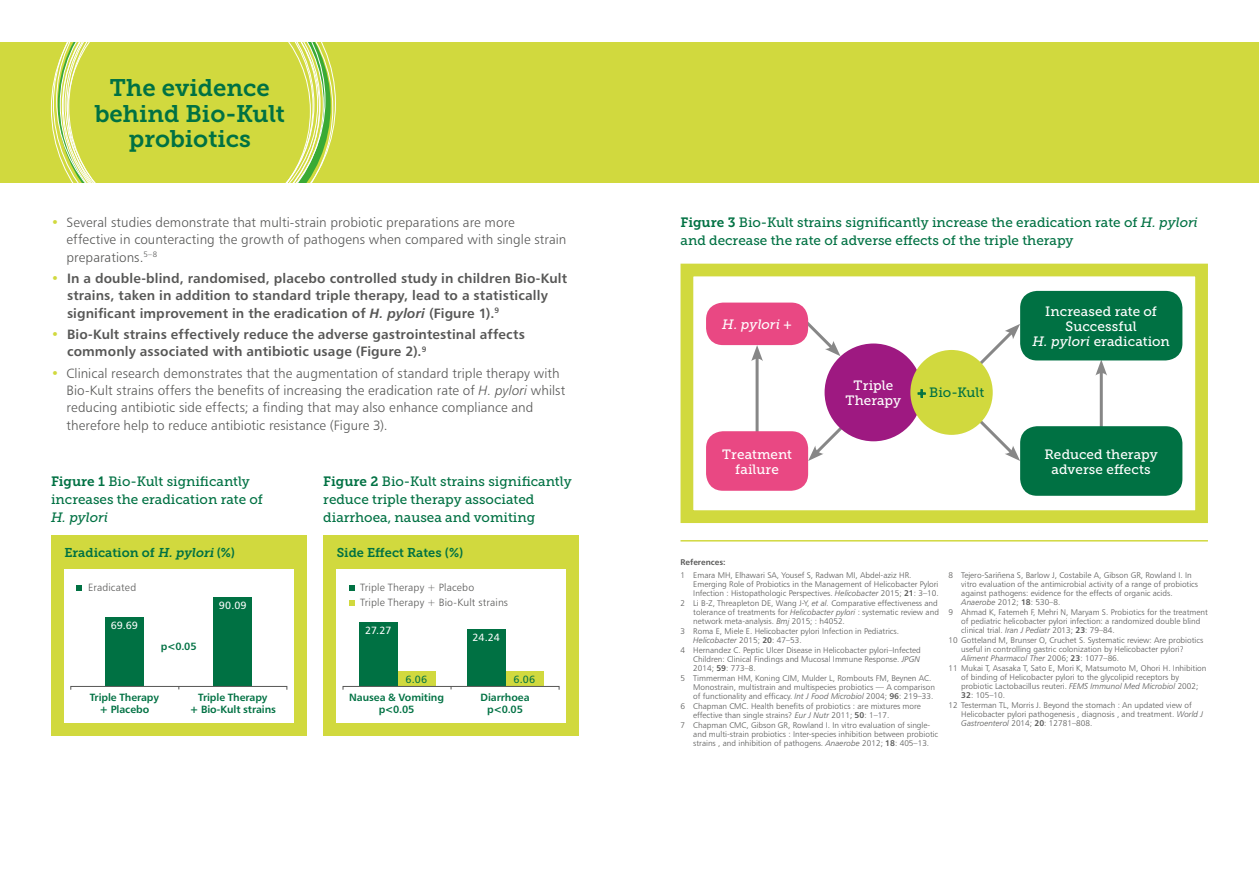
<style>
.page{position:relative;width:1259px;height:893px;background:#fff}
.page>*{position:absolute;margin:0;border:0;box-sizing:border-box;transform-origin:0 0}
.t1{font:23.85px/25.5px "Museo Slab 700";color:#007143;text-align:center}
.t2{font:13.5px/17.2px "Humanist 777 BT Light B";letter-spacing:.005em;color:#575756}
.t3{font:13.5px/17.2px "Humanist 777 BT Bold B";letter-spacing:.01em;color:#575756}
.t4{font:13.5px/18px "Museo Slab 500";color:#007143}
.t5{font:13.5px/15px "Museo Slab 500";letter-spacing:.005em;color:#fff;text-align:center}
.t6{font:italic 13.5px "Museo Slab 500";color:#fff}
.t7{font:italic 13.5px "Museo Slab 500";letter-spacing:-.005em;color:#007143}
.t8{font:12.75px "Museo Slab 700";color:#007143}
.t9{font:10.5px/12px "Humanist 777 BT Bold B";letter-spacing:-.005em;color:#007143;text-align:center}
.t10{font:10.5px/15px "Humanist 777 BT Light B";letter-spacing:.015em;color:#575756}
.t11{font:10.5px "Humanist 777 BT Roman B";letter-spacing:-.005em;color:#fff}
.t12{font:10.5px "Humanist 777 BT Roman B";color:#007143}
.t13{font:8.25px/9px "Humanist 777 BT Light B";color:#575756}
.t14{font:8.25px "Humanist 777 BT Light Italic B";color:#575756}
.t15{font:8.25px "Humanist 777 BT Bold B";color:#575756}
.s1{color:#d1d93e}
.s2{font-family:"Humanist 777 BT Bold Italic B"}
.s3{font-family:"Humanist 777 BT Light Italic B"}
.s4{font-family:"Museo Slab 700"}
.s5{font-style:italic}
.s6{font-style:normal}
.s7{font-family:"Humanist 777 BT Bold B"}
.s8{font-family:"Humanist 777 BT Light B"}
</style>
<div class="page">
<div style="left:680px;top:264px;width:528px;height:259px;border:13px solid #d1d93e"></div>
<div style="left:323px;top:535px;width:255px;height:201px;background:#d1d93e"></div>
<div style="left:336px;top:570px;width:230px;height:153px;background:#fff"></div>
<svg style="left:349px;top:585px;width:5px;height:6px"></svg>
<svg style="left:349px;top:600px;width:5px;height:6px"></svg>
<div style="left:505px;top:672px;width:38px;height:14px;background:#d1d93e"></div>
<div style="left:467px;top:629px;width:38px;height:57px;background:#007143"></div>
<div style="left:397px;top:672px;width:38px;height:14px;background:#d1d93e"></div>
<div style="left:359px;top:622px;width:38px;height:64px;background:#007143"></div>
<div style="left:343px;top:686px;width:216px;height:4px;border:1px solid #575756"></div>
<div style="left:51px;top:535px;width:255px;height:201px;background:#d1d93e"></div>
<div style="left:64px;top:570px;width:230px;height:153px;background:#fff"></div>
<svg style="left:77px;top:585px;width:5px;height:6px"></svg>
<div style="left:214px;top:598px;width:38px;height:88px;background:#007143"></div>
<div style="left:105px;top:617px;width:38px;height:69px;background:#007143"></div>
<div style="left:70px;top:686px;width:217px;height:4px;border:1px solid #575756"></div>
<div style="left:0;top:43px;width:1259px;height:140px;background:#d1d93e"></div>
<svg style="left:51px;top:43px;width:285px;height:140px"></svg>
<svg style="left:808px;top:416px;width:94px;height:45px"></svg>
<hr style="left:755px;top:355px;width:3px;height:113px;background:#878787">
<svg style="left:751px;top:345px;width:12px;height:16px"></svg>
<hr style="left:1099px;top:370px;width:3px;height:112px;background:#878787">
<svg style="left:1095px;top:360px;width:12px;height:16px"></svg>
<svg style="left:800px;top:318px;width:40px;height:38px"></svg>
<div style="left:824px;top:343px;width:98px;height:98px;background:#9e1981;border-radius:50%"></div>
<div style="left:1020px;top:291px;width:162px;height:69px;background:#007143;border-radius:17px"></div>
<div style="left:1020px;top:426px;width:162px;height:70px;background:#007143;border-radius:17px"></div>
<div style="left:706px;top:431px;width:102px;height:60px;background:#e94883;border-radius:17px"></div>
<div style="left:706px;top:303px;width:102px;height:42px;background:#e94883;border-radius:17px"></div>
<div style="left:910px;top:350px;width:82px;height:85px;background:#d1d93e;border-radius:50%"></div>
<svg style="left:917px;top:324px;width:103px;height:137px"></svg>
<hr style="left:680px;top:540px;width:528px;height:2px;background:#d1d93e">
<h1 class="t1" style="left:95px;top:75px;width:192px">The evidence behind Bio-Kult probiotics</h1>
<h2 class="t2" style="left:67px;top:214px;width:501px;text-indent:-16px"><span class="s1">•</span> Several studies demonstrate that multi-strain probiotic preparations are more effective in counteracting the growth of pathogens when compared with single strain preparations.<sup>5–8</sup></h2>
<h2 class="t3" style="left:67px;top:270px;width:501px;text-indent:-16px"><span class="s1">•</span> In a double-blind, randomised, placebo controlled study in children Bio-Kult strains, taken in addition to standard triple therapy, lead to a statistically significant improvement in the eradication of <span class="s2">H. pylori</span> (Figure 1).<sup>9</sup></h2>
<h2 class="t3" style="left:67px;top:326px;width:459px;text-indent:-16px"><span class="s1">•</span> Bio-Kult strains effectively reduce the adverse gastrointestinal affects commonly associated with antibiotic usage (Figure 2).<sup>9</sup></h2>
<p class="t2" style="left:67px;top:364px;width:500px;text-indent:-16px"><span class="s1">•</span> Clinical research demonstrates that the augmentation of standard triple therapy with Bio-Kult strains offers the benefits of increasing the eradication rate of <span class="s3">H. pylori</span> whilst reducing antibiotic side effects; a finding that may also enhance compliance and therefore help to reduce antibiotic resistance (Figure 3).</p>
<h2 class="t4" style="left:51px;top:472px;width:213px"><span class="s4">Figure 1</span> Bio-Kult significantly increases the eradication rate of</h2>
<h2 class="t7" style="left:51px;top:510px;width:59px">H. pylori</h2>
<h3 class="t8" style="left:64px;top:545px;width:172px">Eradication of <span class="s5">H.pylori</span>(%)</h3>
<p class="t10" style="left:88px;top:579px;width:50px">Eradicated</p>
<p class="t11" style="left:111px;top:619px;width:29px">69.69</p>
<p class="t9" style="left:161px;top:640px;width:37px">p&lt;0.05</p>
<p class="t11" style="left:219px;top:599px;width:29px">90.09</p>
<p class="t9" style="left:90px;top:691px;width:71px">Triple Therapy + Placebo</p>
<p class="t9" style="left:190px;top:691px;width:88px">Triple Therapy<br>+ Bio-Kult strains</p>
<h2 class="t4" style="left:323px;top:472px;width:250px"><span class="s4">Figure 2</span> Bio-Kult strains significantly reduce triple therapy associated diarrhoea, nausea and vomiting</h2>
<h3 class="t8" style="left:337px;top:545px;width:128px">Side Effect Rates (%)</h3>
<p class="t10" style="left:360px;top:579px;width:149px">Triple Therapy + Placebo<br>Triple Therapy + Bio-Kult strains</p>
<p class="t11" style="left:472px;top:631px;width:29px">24.24</p>
<p class="t12" style="left:513px;top:673px;width:23px">6.06</p>
<p class="t11" style="left:365px;top:624px;width:28px">27.27</p>
<p class="t12" style="left:405px;top:673px;width:23px">6.06</p>
<p class="t9" style="left:349px;top:691px;width:96px">Nausea &amp; Vomiting p&lt;0.05</p>
<p class="t9" style="left:480px;top:691px;width:51px">Diarrhoea p&lt;0.05</p>
<h2 class="t4" style="left:680px;top:213px;width:519px"><span class="s4">Figure 3</span> Bio-Kult strains significantly increase the eradication rate of <span class="s5">H. pylori </span>and decrease the rate of adverse effects of the triple therapy</h2>
<h2 class="t6" style="left:722px;top:317px;width:71px">H. pylori <span class="s6">+</span></h2>
<h2 class="t5" style="left:722px;top:446px;width:72px">Treatment failure</h2>
<h2 class="t5" style="left:845px;top:378px;width:57px">Triple<br>Therapy</h2>
<h2 class="t4" style="left:917px;top:384px;width:68px"><span class="s4">+</span> Bio-Kult</h2>
<h2 class="t5" style="left:1032px;top:304px;width:139px">Increased rate of<br>Successful<br><span class="s5">H. pylori</span> eradication</h2>
<h2 class="t5" style="left:1044px;top:446px;width:115px">Reduced therapy adverse effects</h2>
<p class="t15" style="left:680px;top:557px;width:47px">References:</p>
<p class="t13" style="left:693px;top:571px;width:247px;text-indent:-13px">1 Emara MH, Elhawari SA, Yousef S, Radwan MI, Abdel-aziz HR.<br>Emerging Role of Probiotics in the Management of Helicobacter Pylori<br>Infection : Histopathologic Perspectives. <span class="s3">Helicobacter</span> 2015; <span class="s7">21</span>: 3–10.</p>
<p class="t13" style="left:693px;top:599px;width:247px;text-indent:-13px">2 Li B-Z, Threapleton DE, Wang J-Y, <span class="s3">et al.</span> Comparative effectiveness and tolerance of treatments for <span class="s3">Helicobacter pylori</span> : systematic review and network meta-analysis. <span class="s3">Bmj</span> 2015; : h4052.</p>
<p class="t13" style="left:680px;top:627px;width:220px">3 Roma E, Miele E. Helicobacter pylori Infection in Pediatrics.</p>
<p class="t14" style="left:693px;top:635px;width:110px">Helicobacter <span class="s8">2015;</span> <span class="s7">20</span><span class="s8">: 47–53.</span></p>
<p class="t13" style="left:693px;top:645px;width:229px;text-align:justify;text-indent:-13px">4 Hernandez C. Peptic Ulcer Disease in Helicobacter pylori–Infected Children: Clinical Findings and Mucosal Immune Response. <span class="s3">JPGN </span>2014; <span class="s7">59</span>: 773–8.</p>
<p class="t13" style="left:693px;top:673px;width:243px;text-indent:-13px">5 Timmerman HM, Koning CJM, Mulder L, Rombouts FM, Beynen AC.<br>Monostrain, multistrain and multispecies probiotics — A comparison of functionality and efficacy. <span class="s3">Int J Food Microbiol</span> 2004; <span class="s7">96</span>: 219–33.</p>
<p class="t13" style="left:693px;top:701px;width:229px;text-indent:-13px">6 Chapman CMC. Health benefits of probiotics : are mixtures more effective than single strains? <span class="s3">Eur J Nutr</span> 2011; <span class="s7">50</span>: 1–17.</p>
<p class="t13" style="left:693px;top:720px;width:246px;text-indent:-13px">7 Chapman CMC, Gibson GR, Rowland I. In vitro evaluation of single&shy;and multi-strain probiotics : Inter-species inhibition between probiotic strains , and inhibition of pathogens. <span class="s3">Anaerobe</span> 2012; <span class="s7">18</span>: 405–13.</p>
<p class="t13" style="left:961px;top:571px;width:238px;text-indent:-13px">8 Tejero-Sariñena S, Barlow J, Costabile A, Gibson GR, Rowland I. In vitro evaluation of the antimicrobial activity of a range of probiotics against pathogens: evidence for the effects of organic acids.<br><span class="s3">Anaerobe</span> 2012; <span class="s7">18</span>: 530–8.</p>
<p class="t13" style="left:961px;top:608px;width:248px;text-indent:-13px">9 Ahmad K, Fatemeh F, Mehri N, Maryam S. Probiotics for the treatment of pediatric helicobacter pylori infection: a randomized double blind clinical trial. <span class="s3">Iran J Pediatr</span> 2013; <span class="s7">23</span>: 79–84.</p>
<p class="t13" style="left:961px;top:636px;width:243px;text-indent:-13px">10 Gotteland M, Brunser O, Cruchet S. Systematic review: Are probiotics useful in controlling gastric colonization by Helicobacter pylori?</p>
<p class="t14" style="left:961px;top:653px;width:159px">Aliment Pharmacol Ther <span class="s8">2006;</span> <span class="s7">23</span><span class="s8">: 1077–86.</span></p>
<p class="t13" style="left:961px;top:663px;width:247px;text-indent:-13px">11 Mukai T, Asasaka T, Sato E, Mori K, Matsumoto M, Ohori H. Inhibition of binding of Helicobacter pylori to the glycolipid receptors by probiotic Lactobacillus reuteri. <span class="s3">FEMS Immunol Med Microbiol</span> 2002; <span class="s7">32</span>: 105–10.</p>
<p class="t13" style="left:961px;top:700px;width:243px;text-indent:-13px">12 Testerman TL, Morris J. Beyond the stomach : An updated view of<br>Helicobacter pylori pathogenesis , diagnosis , and treatment. <span class="s3">World J<br>Gastroenterol</span> 2014; <span class="s7">20</span>: 12781–808.</p>
</div>
